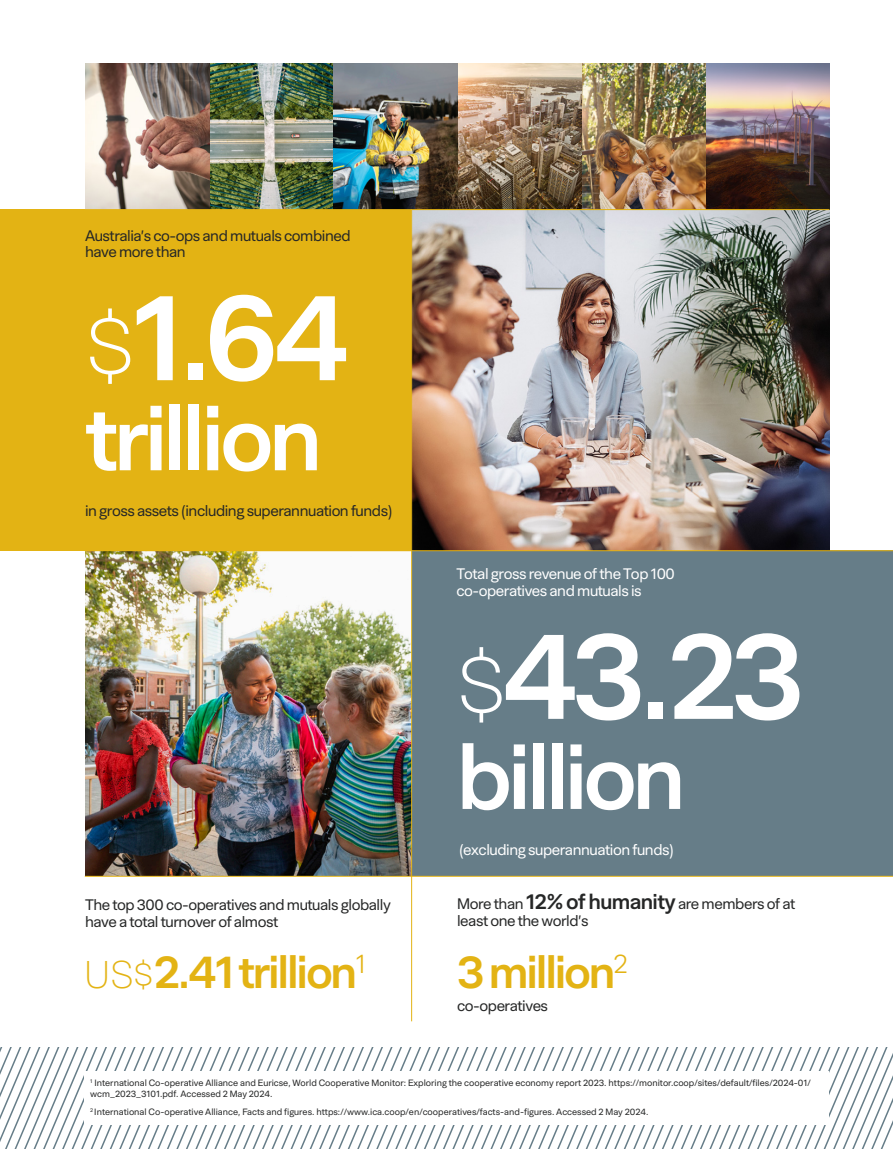
<style>
.page{position:relative;width:893px;height:1149px;background:#fff}
.page>*{position:absolute;margin:0;border:0;box-sizing:border-box;transform-origin:0 0}
.t1{font:600 120.6px "Abacaxi Devanagari";color:#fff}
.t2{font:600 90px "Abacaxi Devanagari";letter-spacing:-.05em;color:#fff}
.t3{font:600 45px "Abacaxi Devanagari";letter-spacing:-.05em;color:#e3b314}
.t4{font:15px/16.5px "Abacaxi Devanagari";letter-spacing:-.03em;color:#262727}
.t5{font:15px/16.5px "Abacaxi Devanagari";letter-spacing:-.03em;color:#fff}
.Abacaxi_Light_Smalltext_9p{font:9px/10.8px "Abacaxi Devanagari";color:#262727}
.s1{font-family:"Axalp Grotesk";font-weight:300;font-size:94.35px}
.s2{font-weight:600;font-size:21px}
.s3{font-family:"Axalp Grotesk";font-weight:300;font-size:37.5px}
</style>
<div class="page">
<div style="left:0;top:209px;width:412px;height:341px;background:#e3b314"></div>
<div style="left:412px;top:550px;width:481px;height:325px;background:#667d88"></div>
<svg style="left:0;top:1047px;width:893px;height:101px"></svg>
<img style="left:85px;top:551px;width:326px;height:324px">
<img style="left:412px;top:210px;width:417px;height:340px">
<img style="left:209px;top:64px;width:124px;height:145px">
<img style="left:705px;top:64px;width:124px;height:145px">
<img style="left:581px;top:64px;width:124px;height:145px">
<svg style="left:85px;top:64px;width:124px;height:145px;background:#ac988d"></svg>
<img style="left:457px;top:64px;width:124px;height:145px">
<img style="left:333px;top:64px;width:124px;height:145px">
<hr style="left:85px;top:550px;width:808px;height:1px;background:#e3b314">
<hr style="left:85px;top:209px;width:744px;height:1px;background:#e3b314">
<hr style="left:85px;top:875px;width:808px;height:1px;background:#e3b314">
<hr style="left:411px;top:209px;width:1px;height:811px;background:#e3b314">
<div style="left:84px;top:1071px;width:745px;height:53px;background:#fff"></div>
<p class="t4" style="left:85px;top:227px;width:267px">Australia’s co-ops and mutuals combined have more than</p>
<p class="t1" style="left:85px;top:268px;width:266px"><span class="s1">$</span>1.64</p>
<p class="t2" style="left:85px;top:386px;width:239px">trillion</p>
<p class="t4" style="left:85px;top:502px;width:309px">in gross assets (including superannuation funds)</p>
<p class="t5" style="left:456px;top:565px;width:220px">Total gross revenue of the Top 100 co-operatives and mutuals is</p>
<p class="t1" style="left:456px;top:606px;width:350px"><span class="s1">$</span>43.23</p>
<p class="t2" style="left:456px;top:725px;width:231px">billion</p>
<p class="t5" style="left:459px;top:841px;width:216px">(excluding superannuation funds)</p>
<p class="t4" style="left:85px;top:896px;width:307px">The top 300 co-operatives and mutuals globally have a total turnover of almost</p>
<p class="t4" style="left:457px;top:895px;width:340px">More than <span class="s2">12% of humanity</span> are members of at least one the world’s</p>
<p class="t3" style="left:84px;top:945px;width:284px"><span class="s3">US$</span>2.41 trillion<sup>1</sup></p>
<p class="t3" style="left:457px;top:945px;width:172px">3 million<sup>2</sup></p>
<p class="t4" style="left:457px;top:996px;width:92px">co-operatives</p>
<p class="Abacaxi_Light_Smalltext_9p" style="left:90px;top:1077px;width:722px"><sup>1</sup> International Co-operative Alliance and Euricse, World Cooperative Monitor: Exploring the cooperative economy report 2023. https://monitor.coop/sites/default/files/2024-01/ wcm_2023_3101.pdf. Accessed 2 May 2024.</p>
<p class="Abacaxi_Light_Smalltext_9p" style="left:90px;top:1106px;width:560px"><sup>2</sup> International Co-operative Alliance, Facts and figures. https://www.ica.coop/en/cooperatives/facts-and-figures. Accessed 2 May 2024.</p>
</div>
